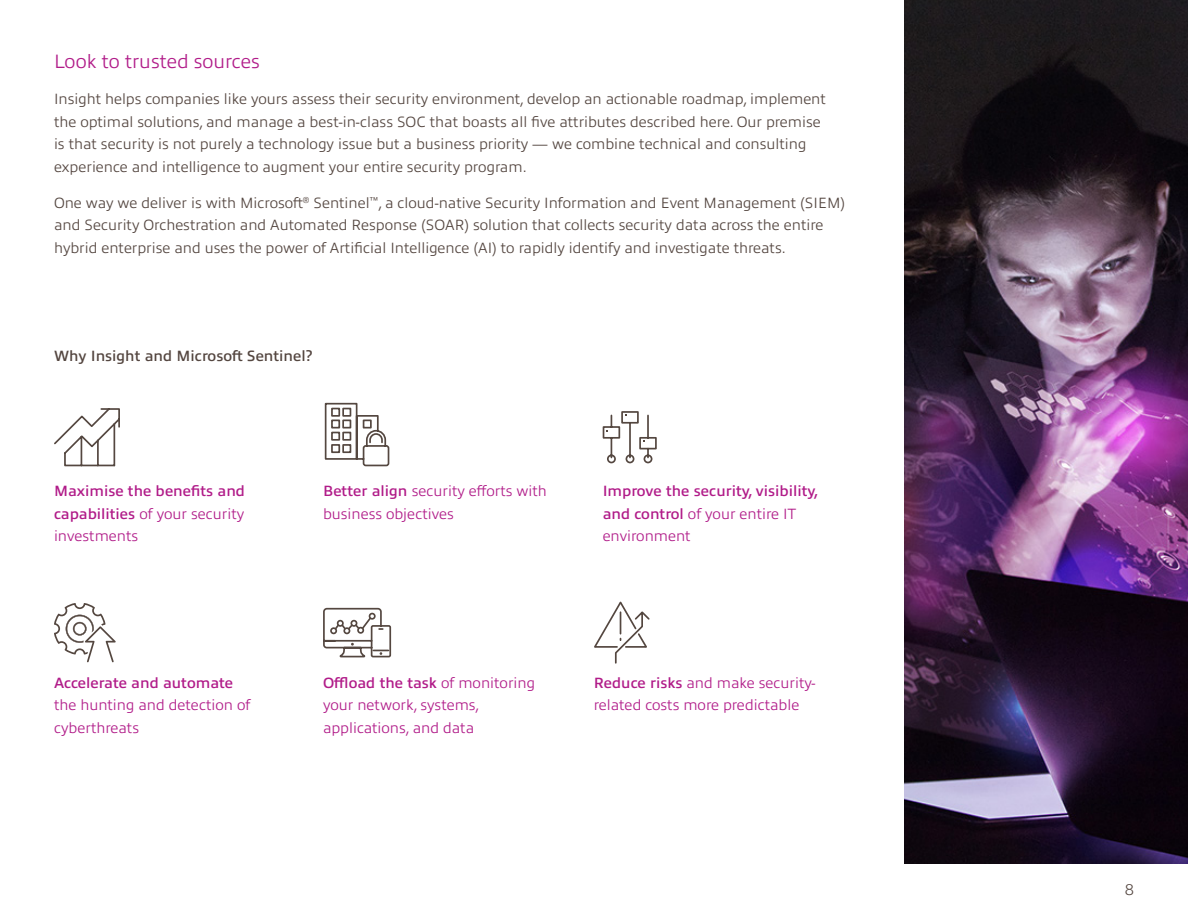
<style>
.page{position:relative;width:1188px;height:918px;background:#fff}
.page>*{position:absolute;margin:0;border:0;box-sizing:border-box;transform-origin:0 0}
.H2-TOC{font:300 19.5px "Allumi Pro";color:#b11c89}
.t1{font:18px "Klinic Slab";color:#544640}
.Body{font:300 15px/22.5px "Allumi Pro";color:#544640}
.Body-2{font:300 15px/22.5px "Allumi Pro";color:#b11c89}
.Body-3{font:600 15px/22.5px "Allumi Pro";color:#b11c89;text-align:justify}
.Body-4{font:600 15px "Allumi Pro";color:#544640}
.s1{font-weight:300}
.s2{font-weight:600}
</style>
<div class="page">
<img style="left:904px;top:0;width:284px;height:864px">
<svg style="left:594px;top:601px;width:56px;height:63px"></svg>
<svg style="left:323px;top:607px;width:69px;height:51px"></svg>
<svg style="left:602px;top:411px;width:55px;height:53px"></svg>
<svg style="left:54px;top:408px;width:66px;height:59px"></svg>
<svg style="left:324px;top:402px;width:66px;height:65px"></svg>
<svg style="left:54px;top:603px;width:62px;height:59px"></svg>
<p class="H2-TOC" style="left:54px;top:47px;width:207px">Look to trusted sources</p>
<p class="Body" style="left:54px;top:87px;width:773px">Insight helps companies like yours assess their security environment, develop an actionable roadmap, implement the optimal solutions, and manage a best-in-class SOC that boasts all five attributes described here. Our premise is that security is not purely a technology issue but a business priority — we combine technical and consulting experience and intelligence to augment your entire security program.</p>
<p class="Body" style="left:54px;top:190px;width:793px">One way we deliver is with Microsoft<sup>®</sup> Sentinel<sup>™</sup>, a cloud-native Security Information and Event Management (SIEM) and Security Orchestration and Automated Response (SOAR) solution that collects security data across the entire hybrid enterprise and uses the power of Artificial Intelligence (AI) to rapidly identify and investigate threats.</p>
<p class="Body-4" style="left:54px;top:345px;width:260px">Why Insight and Microsoft Sentinel?</p>
<p class="Body-3" style="left:54px;top:479px;width:193px">Maximise the benefits and capabilities <span class="s1">of your security investments</span></p>
<p class="Body-2" style="left:323px;top:479px;width:225px"><span class="s2">Better align</span> security efforts with business objectives</p>
<p class="Body-3" style="left:603px;top:479px;width:217px;text-align:left">Improve the security, visibility, and control <span class="s1">of your entire IT environment</span></p>
<p class="Body-2" style="left:54px;top:670px;width:198px"><span class="s2">Accelerate and automate </span>the hunting and detection of cyberthreats</p>
<p class="Body-2" style="left:323px;top:670px;width:213px"><span class="s2">Offload the task</span> of monitoring your network, systems, applications, and data</p>
<p class="Body-2" style="left:594px;top:670px;width:223px"><span class="s2">Reduce risks</span> and make security&shy;related costs more predictable</p>
<p class="t1" style="left:1125px;top:878px;width:11px">8</p>
</div>
